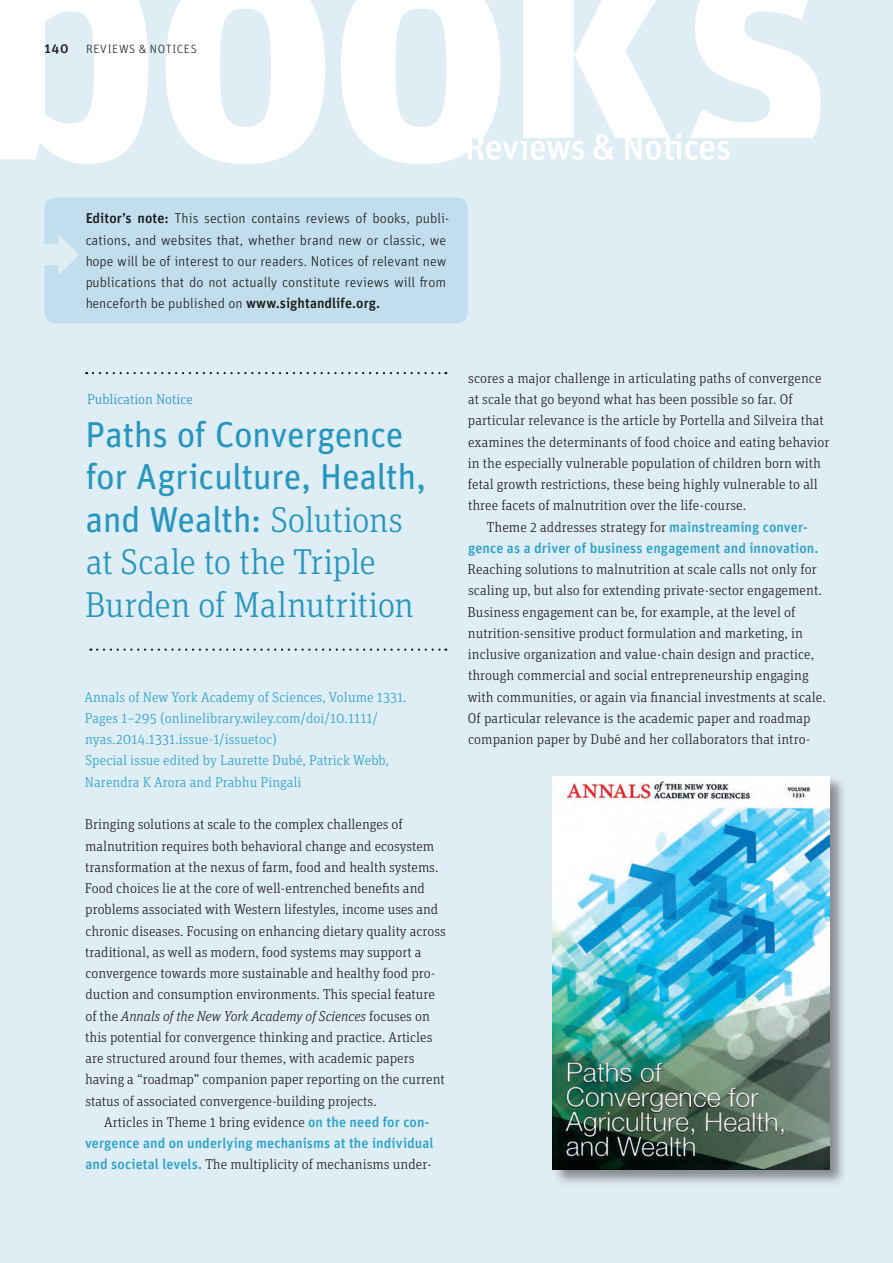
<style>
.page{position:relative;width:893px;height:1263px;background:#dfedf4}
.page>*{position:absolute;margin:0;border:0;box-sizing:border-box;transform-origin:0 0}
.t1{font:36px/42.5px "Unit Pro";letter-spacing:-.015em;color:#2ca2c7}
.t2{font:300 36px/42.5px "Unit Slab Pro";letter-spacing:-.015em;color:#2ca2c7}
.t3{font:300 14.25px/21.3px "Unit Slab Pro";letter-spacing:.005em;color:#231f20}
.t4{font:300 14.25px/21.3px "Unit Pro";letter-spacing:.005em;color:#231f20}
.t5{font:300 14.25px/21.3px "Unit Slab Pro";letter-spacing:.005em;color:#2ca2c7}
.t6{font:500 14.25px "Unit Pro";letter-spacing:.005em;color:#2ca2c7}
.t7{font:500 13.5px "Unit Pro";color:#231f20}
.t8{font:300 12px "Unit Pro";letter-spacing:.055em;color:#231f20}
.s1{font-weight:500}
.s2{font-family:"Unit Slab Pro";font-weight:300}
.s3{font-style:italic}
.s4{font-family:"Unit Pro";font-weight:500;color:#2ca2c7}
</style>
<div class="page">
<svg style="left:0;top:0;width:821px;height:164px;fill:#fff"></svg>
<div style="left:45px;top:198px;width:423px;height:125px;background:#c2ddeb"></div>
<svg style="left:468px;top:133px;width:349px;height:31px"></svg>
<svg style="left:93px;top:372px;width:353px;height:2px"></svg>
<svg style="left:97px;top:648px;width:349px;height:3px"></svg>
<div style="left:552px;top:775px;width:295px;height:412px;background:#6c6d70;opacity:.75"></div>
<img style="left:553px;top:777px;width:276px;height:392px">
<p class="t7" style="left:45px;top:39px;width:25px">140</p>
<p class="t8" style="left:86px;top:41px;width:113px">REVIEWS &amp; NOTICES</p>
<p class="t4" style="left:85px;top:207px;width:365px"><span class="s1">Editor’s note:</span> This section contains reviews of books, publi&shy;cations, and websites that, whether brand new or classic, we hope will be of interest to our readers. Notices of relevant new publications that do not actually constitute reviews will from henceforth be published on <span class="s1">www.sightandlife.org.</span></p>
<p class="t5" style="left:87px;top:388px;width:107px">Publication Notice</p>
<h1 class="t1" style="left:85px;top:411px;width:342px">Paths of Convergence for Agriculture, Health, and Wealth: <span class="s2">Solutions</span></h1>
<h1 class="t2" style="left:85px;top:539px;width:331px">at Scale to the Triple<br>Burden of Malnutrition</h1>
<p class="t5" style="left:84px;top:686px;width:324px">Annals of New York Academy of Sciences, Volume 1331.<br>Pages 1–295 (onlinelibrary.wiley.com/doi/10.1111/ nyas.2014.1331.issue-1/issuetoc)<br>Special issue edited by Laurette Dubé, Patrick Webb, Narendra K Arora and Prabhu Pingali</p>
<p class="t3" style="left:85px;top:813px;width:362px">Bringing solutions at scale to the complex challenges of malnutrition requires both behavioral change and ecosystem transformation at the nexus of farm, food and health systems.<br>Food choices lie at the core of well-entrenched benefits and problems associated with Western lifestyles, income uses and chronic diseases. Focusing on enhancing dietary quality across traditional, as well as modern, food systems may support a convergence towards more sustainable and healthy food pro&shy;duction and consumption environments. This special feature of the <span class="s3">Annals of the New York Academy of Sciences</span> focuses on this potential for convergence thinking and practice. Articles are structured around four themes, with academic papers having a “roadmap” companion paper reporting on the current status of associated convergence-building projects.</p>
<p class="t3" style="left:104px;top:1111px;width:327px">Articles in Theme 1 bring evidence <span class="s4">on the need for con-</span></p>
<p class="t6" style="left:85px;top:1133px;width:350px">vergence and on underlying mechanisms at the individual</p>
<p class="t3" style="left:86px;top:1153px;width:348px"><span class="s4">and societal levels.</span> The multiplicity of mechanisms under-</p>
<p class="t3" style="left:468px;top:367px;width:355px">scores a major challenge in articulating paths of convergence</p>
<p class="t3" style="left:468px;top:388px;width:326px">at scale that go beyond what has been possible so far. Of</p>
<p class="t3" style="left:468px;top:409px;width:357px">particular relevance is the article by Portella and Silveira that</p>
<p class="t3" style="left:468px;top:430px;width:363px">examines the determinants of food choice and eating behavior</p>
<p class="t3" style="left:468px;top:452px;width:355px">in the especially vulnerable population of children born with</p>
<p class="t3" style="left:468px;top:473px;width:351px">fetal growth restrictions, these being highly vulnerable to all</p>
<p class="t3" style="left:468px;top:494px;width:280px">three facets of malnutrition over the life-course.</p>
<p class="t3" style="left:487px;top:516px;width:322px">Theme 2 addresses strategy for <span class="s4">mainstreaming conver-</span></p>
<p class="t6" style="left:468px;top:538px;width:352px">gence as a driver of business engagement and innovation.</p>
<p class="t3" style="left:468px;top:558px;width:360px">Reaching solutions to malnutrition at scale calls not only for scaling up, but also for extending private-sector engagement.<br>Business engagement can be, for example, at the level of nutrition-sensitive product formulation and marketing, in inclusive organization and value-chain design and practice, through commercial and social entrepreneurship engaging with communities, or again via financial investments at scale.<br>Of particular relevance is the academic paper and roadmap companion paper by Dubé and her collaborators that intro-</p>
</div>
